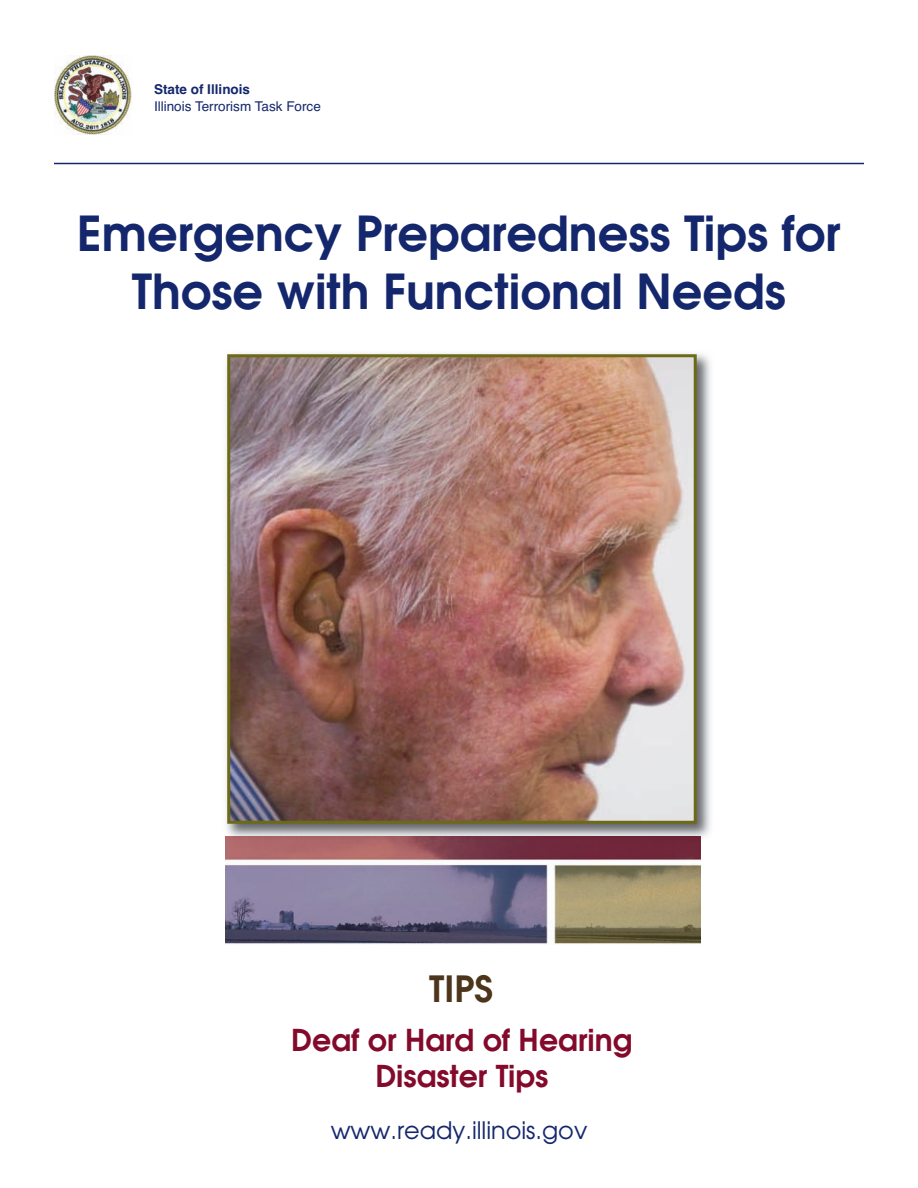
<style>
.page{position:relative;width:918px;height:1188px;background:#fff}
.page>*{position:absolute;margin:0;border:0;box-sizing:border-box;transform-origin:0 0}
.t1{font:600 48px/57.6px "Avant Garde";color:#15276c;text-align:center}
.t2{font:600 36px "Avant Garde";color:#4c351b}
.t3{font:600 30px/36px "Avant Garde";color:#830a2b;text-align:center}
.t4{font:24px "Avant Garde";color:#15276c}
.t5{font:13.5px "Helvetica TT";color:#15276c}
.t6{font:700 13.5px "Helvetica";color:#15276c}
</style>
<div class="page">
<hr style="left:54px;top:163px;width:810px;height:1px;background:#15276c">
<img style="left:54px;top:56px;width:77px;height:79px">
<img style="left:225px;top:843px;width:475px;height:101px">
<img style="left:225px;top:353px;width:486px;height:490px">
<img style="left:225px;top:837px;width:475px;height:6px">
<img style="left:231px;top:358px;width:462px;height:462px">
<div style="left:227px;top:354px;width:470px;height:470px;border:3px solid #6c6a17"></div>
<p class="t6" style="left:154px;top:82px;width:98px">State of Illinois</p>
<p class="t5" style="left:154px;top:98px;width:168px">Illinois Terrorism Task Force</p>
<p class="t1" style="left:77px;top:206px;width:766px">Emergency Preparedness Tips for<br>Those with Functional Needs</p>
<p class="t2" style="left:429px;top:968px;width:65px">TIPS</p>
<p class="t3" style="left:291px;top:1023px;width:343px">Deaf or Hard of Hearing<br>Disaster Tips</p>
<p class="t4" style="left:331px;top:1117px;width:258px">www.ready.illinois.gov</p>
</div>
